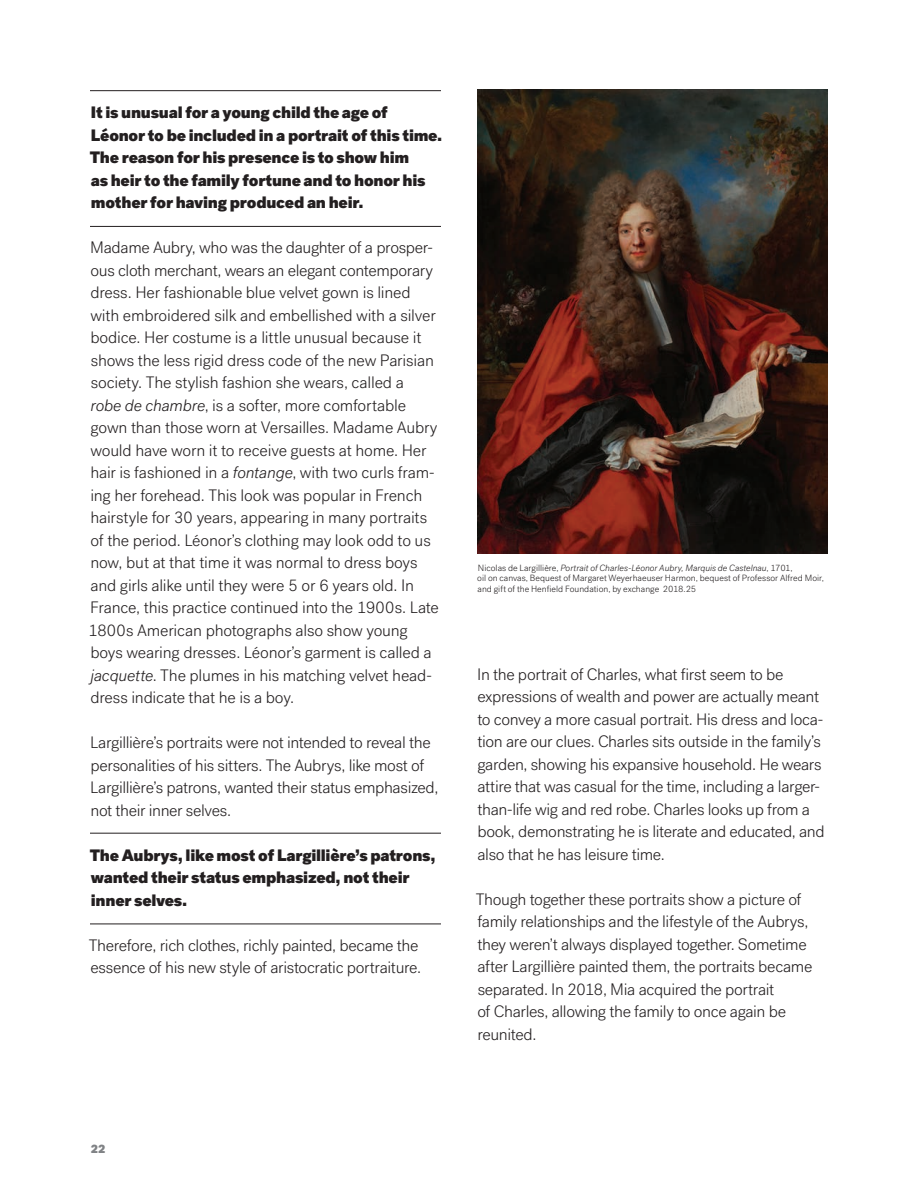
<style>
.page{position:relative;width:918px;height:1188px;background:#fff}
.page>*{position:absolute;margin:0;border:0;box-sizing:border-box;transform-origin:0 0}
.t1{font:300 16.5px/22.5px "Mia Grotesk";letter-spacing:-.02em;color:#231f20}
.t2{font:900 16.5px/22.5px "Mia Grotesk";letter-spacing:-.015em;color:#231f20}
.t3{font:900 12px "Mia Grotesk";color:#808285}
.t4{font:300 9px/10.5px "Mia Grotesk";color:#231f20}
.s1{font-style:italic}
</style>
<div class="page">
<hr style="left:90px;top:90px;width:351px;height:1px;background:#231f20">
<hr style="left:90px;top:226px;width:351px;height:1px;background:#231f20">
<hr style="left:90px;top:833px;width:351px;height:1px;background:#231f20">
<hr style="left:90px;top:924px;width:351px;height:1px;background:#231f20">
<img style="left:477px;top:90px;width:351px;height:463px">
<p class="t2" style="left:90px;top:101px;width:354px">It is unusual for a young child the age of Léonor to be included in a portrait of this time.<br>The reason for his presence is to show him<br>as heir to the family fortune and to honor his mother for having produced an heir.</p>
<p class="t1" style="left:88px;top:236px;width:352px">Madame Aubry, who was the daughter of a prosper&shy;ous cloth merchant, wears an elegant contemporary dress. Her fashionable blue velvet gown is lined with embroidered silk and embellished with a silver bodice. Her costume is a little unusual because it shows the less rigid dress code of the new Parisian society. The stylish fashion she wears, called a<br><span class="s1">robe de chambre</span>, is a softer, more comfortable gown than those worn at Versailles. Madame Aubry would have worn it to receive guests at home. Her hair is fashioned in a <span class="s1">fontange</span>, with two curls fram&shy;ing her forehead. This look was popular in French hairstyle for 30 years, appearing in many portraits of the period. Léonor’s clothing may look odd to us now, but at that time it was normal to dress boys and girls alike until they were 5 or 6 years old. In France, this practice continued into the 1900s. Late 1800s American photographs also show young boys wearing dresses. Léonor’s garment is called a <span class="s1">jacquette</span>. The plumes in his matching velvet head&shy;dress indicate that he is a boy.</p>
<p class="t1" style="left:90px;top:731px;width:350px">Largillière’s portraits were not intended to reveal the personalities of his sitters. The Aubrys, like most of Largillière’s patrons, wanted their status emphasized, not their inner selves.</p>
<p class="t2" style="left:90px;top:844px;width:347px">The Aubrys, like most of Largillière’s patrons, wanted their status emphasized, not their inner selves.</p>
<p class="t1" style="left:89px;top:934px;width:334px">Therefore, rich clothes, richly painted, became the essence of his new style of aristocratic portraiture.</p>
<p class="t4" style="left:477px;top:562px;width:348px">Nicolas de Largillière, <span class="s1">Portrait of Charles-Léonor Aubry, Marquis de Castelnau</span>, 1701,<br>oil on canvas, Bequest of Margaret Weyerhaeuser Harmon, bequest of Professor Alfred Moir, and gift of the Henfield Foundation, by exchange 2018.25</p>
<p class="t1" style="left:477px;top:663px;width:349px">In the portrait of Charles, what first seem to be expressions of wealth and power are actually meant to convey a more casual portrait. His dress and loca&shy;tion are our clues. Charles sits outside in the family’s garden, showing his expansive household. He wears attire that was casual for the time, including a larger&shy;than-life wig and red robe. Charles looks up from a book, demonstrating he is literate and educated, and also that he has leisure time.</p>
<p class="t1" style="left:476px;top:888px;width:338px">Though together these portraits show a picture of family relationships and the lifestyle of the Aubrys, they weren’t always displayed together. Sometime after Largillière painted them, the portraits became separated. In 2018, Mia acquired the portrait<br>of Charles, allowing the family to once again be reunited.</p>
<p class="t3" style="left:91px;top:1141px;width:16px">22</p>
</div>
